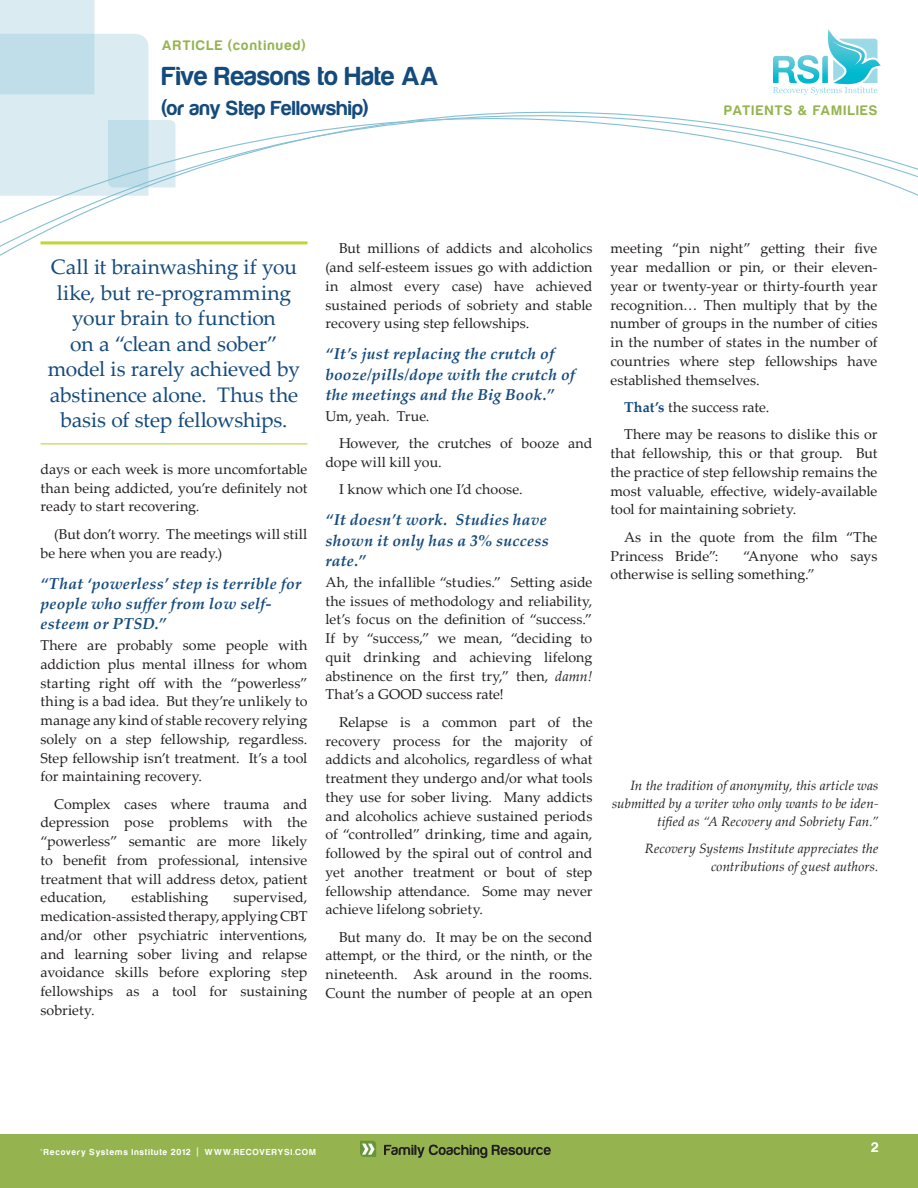
<style>
.page{position:relative;width:918px;height:1188px;background:#fff}
.page>*{position:absolute;margin:0;border:0;box-sizing:border-box;transform-origin:0 0}
.Title_-_second_page{font:700 27px "Harabara";letter-spacing:.015em;color:#144a7c}
.Quote_-_centered_in{font:21px/25.5px "Palatino Linotype";letter-spacing:-.01em;color:#144a7c;text-align:center}
.Title_-_second_page-2{font:700 21px "Harabara";letter-spacing:.025em;color:#144a7c}
.Sub-Subhead{font:italic 700 15.75px/20.2px "Palatino Linotype";letter-spacing:.02em;color:#144a7c}
.Text_-_Palatino____i{font:14.25px/18.8px "Palatino Linotype";color:#231f20;text-align:justify}
.Text___no_drop_cap_i{font:14.25px/18.8px "Palatino Linotype";color:#231f20;text-align:justify}
.t1{font:700 14.25px "Harabara";letter-spacing:.11em;color:#95b44f}
.t2{font:700 14.25px "Harabara";color:#fff}
.By_line{font:italic 13.5px/18px "Palatino Linotype";letter-spacing:.005em;color:#231f20;text-align:right}
.t3{font:700 9px "Harabara";letter-spacing:.115em;color:#fff}
.s1{font-style:italic}
.s2{font-weight:700;color:#144a7c}
</style>
<div class="page">
<div style="left:0;top:1134px;width:918px;height:54px;background:#95b44f"></div>
<svg style="left:0;top:29px;width:918px;height:227px"></svg>
<svg style="left:0;top:0;width:176px;height:196px;background:#d8eaf1"></svg>
<svg style="left:384px;top:1145px;width:167px;height:13px"></svg>
<svg style="left:360px;top:1141px;width:16px;height:16px"></svg>
<hr style="left:40px;top:241px;width:268px;height:3px;background:#c1d72f">
<hr style="left:40px;top:443px;width:268px;height:1px;background:#c1d72f">
<p class="t1" style="left:162px;top:37px;width:145px">ARTICLE (continued)</p>
<p class="Title_-_second_page" style="left:162px;top:62px;width:278px">Five Reasons to Hate AA</p>
<p class="Title_-_second_page-2" style="left:162px;top:97px;width:208px">(or any Step Fellowship)</p>
<p class="t1" style="left:725px;top:102px;width:154px">PATIENTS &amp; FAMILIES</p>
<p class="Quote_-_centered_in" style="left:48px;top:253px;width:254px">Call it brainwashing if you like, but re-programming your brain to function<br>on a “clean and sober” model is rarely achieved by abstinence alone. Thus the basis of step fellowships.</p>
<p class="Text_-_Palatino____i" style="left:40px;top:459px;width:268px">days or each week is more uncomfortable than being addicted, you’re definitely not ready to start recovering.</p>
<p class="Text_-_Palatino____i" style="left:40px;top:524px;width:268px;text-indent:14px">(But don’t worry. The meetings will still be here when you are ready.)</p>
<p class="Sub-Subhead" style="left:40px;top:573px;width:262px">“That ‘powerless’ step is terrible for people who suffer from low self&shy;esteem or PTSD.”</p>
<p class="Text___no_drop_cap_i" style="left:40px;top:635px;width:268px">There are probably some people with addiction plus mental illness for whom starting right off with the “powerless” thing is a bad idea. But they’re unlikely to manage any kind of stable recovery relying solely on a step fellowship, regardless.<br>Step fellowship isn’t treatment. It’s a tool for maintaining recovery.</p>
<p class="Text_-_Palatino____i" style="left:40px;top:794px;width:268px;text-indent:14px">Complex cases where trauma and depression pose problems with the “powerless” semantic are more likely to benefit from professional, intensive treatment that will address detox, patient education,</p>
<p class="Text_-_Palatino____i" style="left:40px;top:888px;width:268px;text-indent:193px">supervised, medication-assisted therapy, applying CBT and/or other psychiatric interventions, and learning sober living and relapse avoidance skills before exploring step fellowships as a tool for sustaining sobriety.</p>
<p class="Text_-_Palatino____i" style="left:132px;top:888px;width:78px">establishing</p>
<p class="Text_-_Palatino____i" style="left:326px;top:239px;width:268px;text-indent:14px">But millions of addicts and alcoholics (and self-esteem issues go with addiction in almost every case) have achieved sustained periods of sobriety and stable recovery using step fellowships.</p>
<p class="Sub-Subhead" style="left:326px;top:343px;width:251px">“It’s just replacing the crutch of booze/pills/dope with the crutch of the meetings and the Big Book.”</p>
<p class="Text___no_drop_cap_i" style="left:326px;top:406px;width:106px">Um, yeah. True.</p>
<p class="Text_-_Palatino____i" style="left:326px;top:434px;width:268px;text-indent:14px">However, the crutches of booze and dope will kill you.</p>
<p class="Text_-_Palatino____i" style="left:339px;top:480px;width:185px">I know which one I’d choose.</p>
<p class="Sub-Subhead" style="left:326px;top:509px;width:225px">“It doesn’t work. Studies have shown it only has a 3% success rate.”</p>
<p class="Text___no_drop_cap_i" style="left:326px;top:572px;width:269px">Ah, the infallible “studies.” Setting aside the issues of methodology and reliability, let’s focus on the definition of “success.” If by “success,” we mean, “deciding to quit drinking and achieving lifelong abstinence on the first try,” then, <span class="s1">damn!<br></span>That’s a GOOD success rate!</p>
<p class="Text_-_Palatino____i" style="left:326px;top:712px;width:269px;text-indent:14px">Relapse is a common part of the recovery process for the majority of addicts and alcoholics, regardless of what treatment they undergo and/or what tools they use for sober living. Many addicts and alcoholics achieve sustained periods of “controlled” drinking, time and again, followed by the spiral out of control and yet another treatment or bout of step fellowship attendance. Some may never achieve lifelong sobriety.</p>
<p class="Text_-_Palatino____i" style="left:326px;top:927px;width:269px;text-indent:14px">But many do. It may be on the second attempt, or the third, or the ninth, or the nineteenth. Ask around in the rooms.<br>Count the number of people at an open</p>
<p class="Text_-_Palatino____i" style="left:610px;top:239px;width:269px">meeting “pin night” getting their five year medallion or pin, or their eleven&shy;year or twenty-year or thirty-fourth year recognition… Then multiply that by the number of groups in the number of cities in the number of states in the number of countries where step fellowships have established themselves.</p>
<p class="Text_-_Palatino____i" style="left:624px;top:397px;width:147px"><span class="s2">That’s</span> the success rate.</p>
<p class="Text_-_Palatino____i" style="left:610px;top:425px;width:268px;text-indent:14px">There may be reasons to dislike this or that fellowship, this or that group. But the practice of step fellowship remains the most valuable, effective, widely-available tool for maintaining sobriety.</p>
<p class="Text_-_Palatino____i" style="left:610px;top:527px;width:268px;text-indent:14px">As in the quote from the film “The<br>Princess Bride”:</p>
<p class="Text_-_Palatino____i" style="left:610px;top:546px;width:268px;text-indent:133px">“Anyone who says otherwise is selling something.”</p>
<p class="By_line" style="left:612px;top:776px;width:268px">In the tradition of anonymity, this article was submitted by a writer who only wants to be iden&shy;tified as “A Recovery and Sobriety Fan.”</p>
<p class="By_line" style="left:645px;top:838px;width:235px">Recovery Systems Institute appreciates the contributions of guest authors.</p>
<p class="t3" style="left:40px;top:1147px;width:277px">©Recovery Systems Institute 2012 | WWW.RECOVERYSI.COM</p>
<p class="t2" style="left:871px;top:1140px;width:9px">2</p>
</div>
